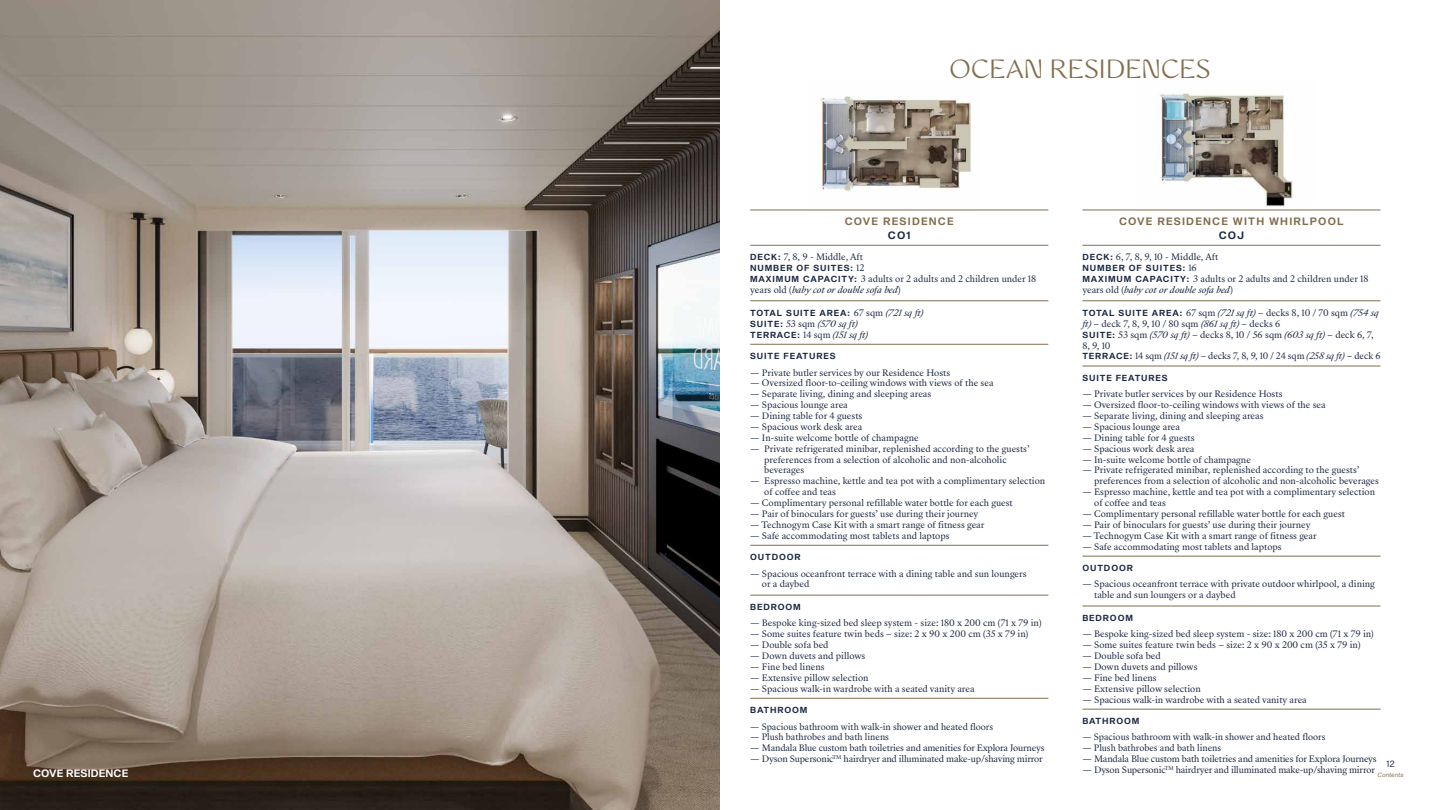
<style>
.page{position:relative;width:1440px;height:810px;background:#fff}
.page>*{position:absolute;margin:0;border:0;box-sizing:border-box;transform-origin:0 0}
.t1{font:24px "WT Monarch Nova";color:#826d4e}
.t2{font:300 10.5px "Shapiro 65";letter-spacing:.11em;color:#826d4e}
.t3{font:300 10.5px "Shapiro 65";letter-spacing:.01em;color:#fff}
.t4{font:300 10.5px "Shapiro 65";letter-spacing:.11em;color:#1a2741}
.t5{font:9px "Shapiro 35 Feather";color:#1a2741}
.t6{font:8.62px/10.9px "Sang Bleu Republic";color:#1a2741}
.t7{font:8.62px "Sang Bleu Republic";letter-spacing:-.02em;color:#1a2741}
.t8{font:300 8.62px "Shapiro 65";letter-spacing:.1em;color:#1a2741}
.t9{font:italic 8.62px/10.9px "Sang Bleu Republic";color:#1a2741}
.t10{font:6px "Shapiro 36 Inclined Text";color:#826d4e}
.s1{font-family:"Shapiro 65";font-weight:300}
.s2{font-family:"Sang Bleu Republic";font-weight:400}
.s3{font-style:italic}
.s4{font-family:"Sang Bleu Republic";font-weight:400;font-style:italic}
.s5{font-family:"Shapiro 65";font-weight:300;font-style:normal}
.s6{font-style:normal}
</style>
<div class="page">
<img style="left:1137px;top:93px;width:177px;height:117px">
<img style="left:820px;top:96px;width:152px;height:96px">
<hr style="left:1082px;top:245px;width:299px;height:1px;background:#826d4e">
<hr style="left:1082px;top:301px;width:299px;height:1px;background:#826d4e">
<hr style="left:1082px;top:366px;width:299px;height:1px;background:#826d4e">
<hr style="left:1082px;top:556px;width:299px;height:1px;background:#826d4e">
<hr style="left:1082px;top:606px;width:299px;height:1px;background:#826d4e">
<hr style="left:1082px;top:709px;width:299px;height:1px;background:#826d4e">
<hr style="left:750px;top:245px;width:298px;height:1px;background:#826d4e">
<hr style="left:750px;top:301px;width:298px;height:1px;background:#826d4e">
<hr style="left:750px;top:344px;width:298px;height:1px;background:#826d4e">
<hr style="left:750px;top:545px;width:298px;height:1px;background:#826d4e">
<hr style="left:750px;top:595px;width:298px;height:1px;background:#826d4e">
<hr style="left:750px;top:698px;width:298px;height:1px;background:#826d4e">
<hr style="left:1082px;top:210px;width:299px;height:1px;background:#826d4e">
<hr style="left:750px;top:210px;width:298px;height:1px;background:#826d4e">
<img style="left:0;top:0;width:720px;height:810px">
<p class="t3" style="left:33px;top:766px;width:97px">COVE RESIDENCE</p>
<h1 class="t1" style="left:949px;top:53px;width:263px">OCEAN RESIDENCES</h1>
<p class="t2" style="left:845px;top:214px;width:110px">COVE RESIDENCE</p>
<p class="t4" style="left:888px;top:228px;width:24px">CO1</p>
<p class="t6" style="left:750px;top:252px;width:114px"><span class="s1">DECK:</span> 7, 8, 9 - Middle, Aft</p>
<p class="t8" style="left:750px;top:262px;width:116px">NUMBER OF SUITES: <span class="s2">12</span></p>
<p class="t6" style="left:750px;top:274px;width:287px"><span class="s1">MAXIMUM CAPACITY:</span> 3 adults or 2 adults and 2 children under 18 years old (<span class="s3">baby cot or double sofa bed</span>)</p>
<p class="t8" style="left:750px;top:307px;width:175px">TOTAL SUITE AREA: <span class="s2">67 sqm</span> <span class="s4">(721 sq ft)</span></p>
<p class="t9" style="left:750px;top:318px;width:119px"><span class="s5">SUITE:</span> <span class="s6">53 sqm</span> (570 sq ft)<br><span class="s5">TERRACE:</span> <span class="s6">14 sqm</span> (151 sq ft)</p>
<p class="t8" style="left:750px;top:350px;width:87px">SUITE FEATURES</p>
<p class="t6" style="left:750px;top:367px;width:202px">— Private butler services by our Residence Hosts</p>
<p class="t6" style="left:750px;top:378px;width:245px">— Oversized floor-to-ceiling windows with views of the sea</p>
<p class="t6" style="left:750px;top:389px;width:183px">— Separate living, dining and sleeping areas</p>
<p class="t6" style="left:750px;top:400px;width:99px">— Spacious lounge area</p>
<p class="t6" style="left:750px;top:411px;width:114px">— Dining table for 4 guests</p>
<p class="t6" style="left:750px;top:422px;width:114px">— Spacious work desk area</p>
<p class="t6" style="left:750px;top:432px;width:170px">— In-suite welcome bottle of champagne</p>
<p class="t6" style="left:764px;top:443px;width:267px;text-indent:-14px">— Private refrigerated minibar, replenished according to the guests’ preferences from a selection of alcoholic and non-alcoholic beverages</p>
<p class="t6" style="left:764px;top:476px;width:282px;text-indent:-14px">— Espresso machine, kettle and tea pot with a complimentary selection of coffee and teas</p>
<p class="t6" style="left:750px;top:498px;width:264px">— Complimentary personal refillable water bottle for each guest</p>
<p class="t6" style="left:750px;top:509px;width:230px">— Pair of binoculars for guests’ use during their journey</p>
<p class="t6" style="left:750px;top:519px;width:236px">— Technogym Case Kit with a smart range of fitness gear</p>
<p class="t6" style="left:750px;top:530px;width:201px">— Safe accommodating most tablets and laptops</p>
<p class="t8" style="left:750px;top:551px;width:52px">OUTDOOR</p>
<p class="t6" style="left:762px;top:568px;width:266px;text-indent:-12px">— Spacious oceanfront terrace with a dining table and sun loungers or a daybed</p>
<p class="t8" style="left:750px;top:601px;width:52px">BEDROOM</p>
<p class="t6" style="left:750px;top:618px;width:293px">— Bespoke king-sized bed sleep system - size: 180 x 200 cm (71 x 79 in)</p>
<p class="t6" style="left:750px;top:629px;width:280px">— Some suites feature twin beds – size: 2 x 90 x 200 cm (35 x 79 in)</p>
<p class="t6" style="left:750px;top:640px;width:80px">— Double sofa bed</p>
<p class="t6" style="left:750px;top:651px;width:117px">— Down duvets and pillows</p>
<p class="t6" style="left:750px;top:662px;width:76px">— Fine bed linens</p>
<p class="t6" style="left:750px;top:672px;width:120px">— Extensive pillow selection</p>
<p class="t6" style="left:750px;top:683px;width:226px">— Spacious walk-in wardrobe with a seated vanity area</p>
<p class="t8" style="left:750px;top:704px;width:59px">BATHROOM</p>
<p class="t6" style="left:750px;top:721px;width:245px">— Spacious bathroom with walk-in shower and heated floors</p>
<p class="t6" style="left:750px;top:732px;width:140px">— Plush bathrobes and bath linens</p>
<p class="t7" style="left:750px;top:742px;width:296px">— Mandala Blue custom bath toiletries and amenities for Explora Journeys</p>
<p class="t7" style="left:750px;top:753px;width:294px">— Dyson Supersonic<sup>TM</sup> hairdryer and illuminated make-up/shaving mirror</p>
<p class="t2" style="left:1119px;top:214px;width:226px">COVE RESIDENCE WITH WHIRLPOOL</p>
<p class="t4" style="left:1219px;top:228px;width:27px">COJ</p>
<p class="t6" style="left:1082px;top:252px;width:137px"><span class="s1">DECK:</span> 6, 7, 8, 9, 10 - Middle, Aft</p>
<p class="t8" style="left:1082px;top:262px;width:116px">NUMBER OF SUITES: <span class="s2">16</span></p>
<p class="t6" style="left:1082px;top:274px;width:287px"><span class="s1">MAXIMUM CAPACITY:</span> 3 adults or 2 adults and 2 children under 18 years old (<span class="s3">baby cot or double sofa bed</span>)</p>
<p class="t6" style="left:1082px;top:308px;width:300px"><span class="s1">TOTAL SUITE AREA:</span> 67 sqm <span class="s3">(721 sq ft)</span> – decks 8, 10 / 70 sqm <span class="s3">(754 sq ft)</span> – deck 7, 8, 9, 10 / 80 sqm <span class="s3">(861 sq ft)</span> – decks 6<br><span class="s1">SUITE:</span> 53 sqm <span class="s3">(570 sq ft)</span> – decks 8, 10 / 56 sqm <span class="s3">(603 sq ft)</span> – deck 6, 7, 8, 9, 10<br><span class="s1">TERRACE:</span> 14 sqm <span class="s3">(151 sq ft)</span> – decks 7, 8, 9, 10 / 24 sqm <span class="s3">(258 sq ft)</span> – deck 6</p>
<p class="t8" style="left:1082px;top:372px;width:87px">SUITE FEATURES</p>
<p class="t6" style="left:1082px;top:389px;width:202px">— Private butler services by our Residence Hosts</p>
<p class="t6" style="left:1082px;top:400px;width:245px">— Oversized floor-to-ceiling windows with views of the sea</p>
<p class="t6" style="left:1082px;top:411px;width:183px">— Separate living, dining and sleeping areas</p>
<p class="t6" style="left:1082px;top:422px;width:99px">— Spacious lounge area</p>
<p class="t6" style="left:1082px;top:432px;width:114px">— Dining table for 4 guests</p>
<p class="t6" style="left:1082px;top:443px;width:114px">— Spacious work desk area</p>
<p class="t6" style="left:1082px;top:454px;width:170px">— In-suite welcome bottle of champagne</p>
<p class="t6" style="left:1094px;top:465px;width:286px;text-indent:-12px">— Private refrigerated minibar, replenished according to the guests’ preferences from a selection of alcoholic and non-alcoholic beverages</p>
<p class="t6" style="left:1094px;top:487px;width:282px;text-indent:-12px">— Espresso machine, kettle and tea pot with a complimentary selection of coffee and teas</p>
<p class="t6" style="left:1082px;top:509px;width:264px">— Complimentary personal refillable water bottle for each guest</p>
<p class="t6" style="left:1082px;top:519px;width:230px">— Pair of binoculars for guests’ use during their journey</p>
<p class="t6" style="left:1082px;top:530px;width:236px">— Technogym Case Kit with a smart range of fitness gear</p>
<p class="t6" style="left:1082px;top:541px;width:201px">— Safe accommodating most tablets and laptops</p>
<p class="t8" style="left:1082px;top:562px;width:52px">OUTDOOR</p>
<p class="t6" style="left:1094px;top:579px;width:282px;text-indent:-12px">— Spacious oceanfront terrace with private outdoor whirlpool, a dining table and sun loungers or a daybed</p>
<p class="t8" style="left:1082px;top:612px;width:52px">BEDROOM</p>
<p class="t6" style="left:1082px;top:629px;width:293px">— Bespoke king-sized bed sleep system - size: 180 x 200 cm (71 x 79 in)</p>
<p class="t6" style="left:1082px;top:640px;width:280px">— Some suites feature twin beds – size: 2 x 90 x 200 cm (35 x 79 in)</p>
<p class="t6" style="left:1082px;top:651px;width:80px">— Double sofa bed</p>
<p class="t6" style="left:1082px;top:662px;width:117px">— Down duvets and pillows</p>
<p class="t6" style="left:1082px;top:672px;width:76px">— Fine bed linens</p>
<p class="t6" style="left:1082px;top:683px;width:120px">— Extensive pillow selection</p>
<p class="t6" style="left:1082px;top:694px;width:226px">— Spacious walk-in wardrobe with a seated vanity area</p>
<p class="t8" style="left:1082px;top:715px;width:59px">BATHROOM</p>
<p class="t6" style="left:1082px;top:732px;width:245px">— Spacious bathroom with walk-in shower and heated floors</p>
<p class="t6" style="left:1082px;top:743px;width:140px">— Plush bathrobes and bath linens</p>
<p class="t7" style="left:1082px;top:753px;width:296px">— Mandala Blue custom bath toiletries and amenities for Explora Journeys</p>
<p class="t7" style="left:1082px;top:764px;width:294px">— Dyson Supersonic<sup>TM</sup> hairdryer and illuminated make-up/shaving mirror</p>
<p class="t5" style="left:1387px;top:757px;width:10px">12</p>
<p class="t10" style="left:1378px;top:771px;width:28px">Contents</p>
</div>
